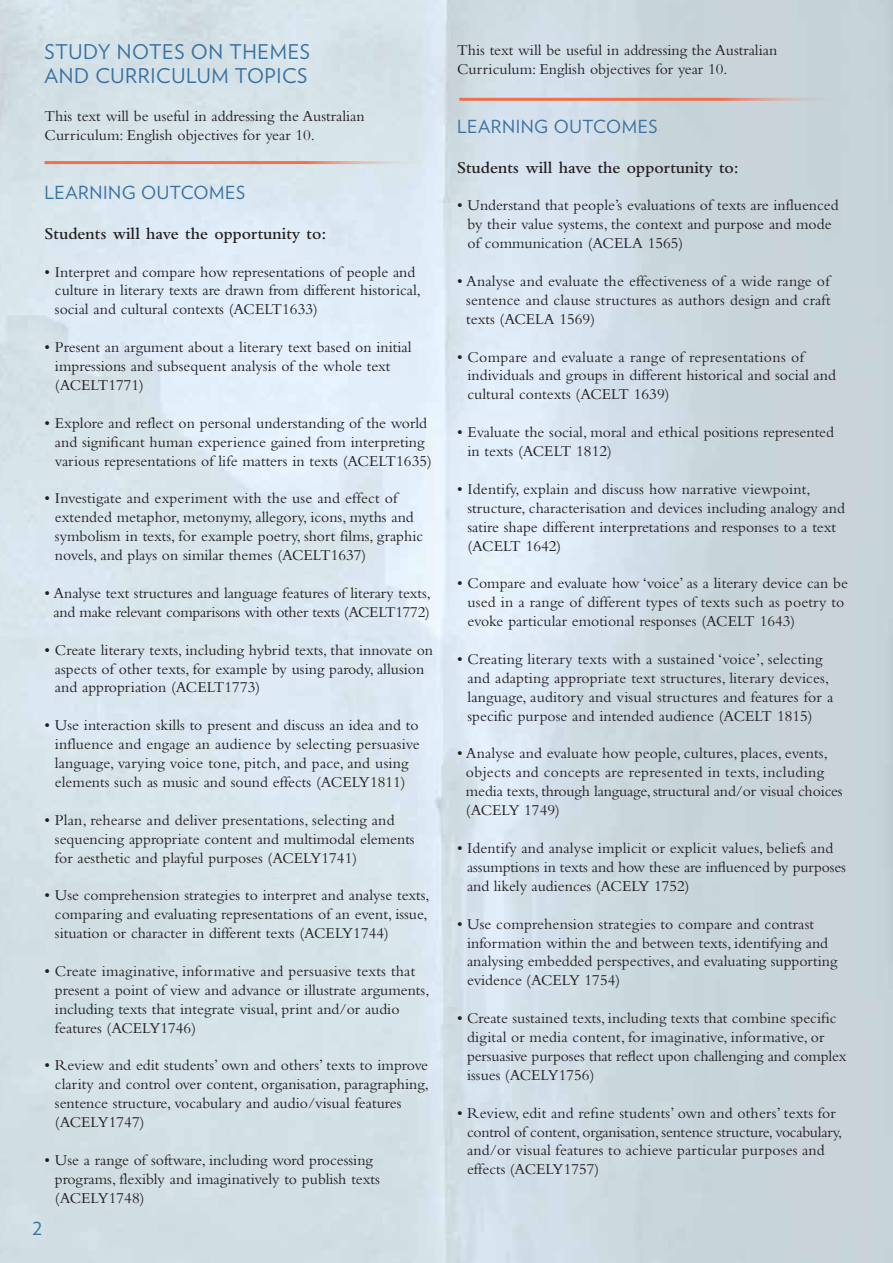
<style>
.page{position:relative;width:893px;height:1263px;background:#fff}
.page>*{position:absolute;margin:0;border:0;box-sizing:border-box;transform-origin:0 0}
.t1{font:20.25px/24.3px "Verlag";letter-spacing:.03em;color:#3972a2}
.t2{font:18px "Verlag";letter-spacing:.03em;color:#3972a2}
.t3{font:600 17.25px "Bembo";color:#231f20}
.t4{font:15.75px/18.9px "Bembo";color:#231f20}
</style>
<div class="page">
<hr style="left:45px;top:161px;width:389px;height:3px;background:#f36e4a">
<hr style="left:459px;top:98px;width:389px;height:3px;background:#f36e4a">
<p class="t1" style="left:45px;top:38px;width:267px">STUDY NOTES ON THEMES<br>AND CURRICULUM TOPICS</p>
<p class="t4" style="left:45px;top:106px;width:322px">This text will be useful in addressing the Australian<br>Curriculum: English objectives for year 10.</p>
<p class="t2" style="left:45px;top:179px;width:202px">LEARNING OUTCOMES</p>
<p class="t3" style="left:45px;top:224px;width:283px">Students will have the opportunity to:</p>
<p class="t4" style="left:55px;top:262px;width:368px;text-indent:-10px">• Interpret and compare how representations of people and culture in literary texts are drawn from different historical, social and cultural contexts (ACELT1633)</p>
<p class="t4" style="left:55px;top:337px;width:358px;text-indent:-10px">• Present an argument about a literary text based on initial impressions and subsequent analysis of the whole text (ACELT1771)</p>
<p class="t4" style="left:55px;top:413px;width:378px;text-indent:-10px">• Explore and reflect on personal understanding of the world and significant human experience gained from interpreting various representations of life matters in texts (ACELT1635)</p>
<p class="t4" style="left:55px;top:489px;width:370px;text-indent:-10px">• Investigate and experiment with the use and effect of extended metaphor, metonymy, allegory, icons, myths and symbolism in texts, for example poetry, short films, graphic novels, and plays on similar themes (ACELT1637)</p>
<p class="t4" style="left:45px;top:583px;width:388px;text-align:center">• Analyse text structures and language features of literary texts, and make relevant comparisons with other texts (ACELT1772)</p>
<p class="t4" style="left:55px;top:640px;width:380px;text-indent:-10px">• Create literary texts, including hybrid texts, that innovate on aspects of other texts, for example by using parody, allusion and appropriation (ACELT1773)</p>
<p class="t4" style="left:55px;top:715px;width:366px;text-indent:-10px">• Use interaction skills to present and discuss an idea and to influence and engage an audience by selecting persuasive language, varying voice tone, pitch, and pace, and using elements such as music and sound effects (ACELY1811)</p>
<p class="t4" style="left:55px;top:810px;width:361px;text-indent:-10px">• Plan, rehearse and deliver presentations, selecting and sequencing appropriate content and multimodal elements for aesthetic and playful purposes (ACELY1741)</p>
<p class="t4" style="left:55px;top:886px;width:376px;text-indent:-10px">• Use comprehension strategies to interpret and analyse texts, comparing and evaluating representations of an event, issue, situation or character in different texts (ACELY1744)</p>
<p class="t4" style="left:55px;top:961px;width:376px;text-indent:-10px">• Create imaginative, informative and persuasive texts that present a point of view and advance or illustrate arguments, including texts that integrate visual, print and/or audio features (ACELY1746)</p>
<p class="t4" style="left:55px;top:1056px;width:375px;text-indent:-10px">• Review and edit students’ own and others’ texts to improve clarity and control over content, organisation, paragraphing, sentence structure, vocabulary and audio/visual features (ACELY1747)</p>
<p class="t4" style="left:55px;top:1150px;width:326px;text-indent:-10px">• Use a range of software, including word processing programs, flexibly and imaginatively to publish texts (ACELY1748)</p>
<p class="t2" style="left:33px;top:1215px;width:11px">2</p>
<p class="t4" style="left:457px;top:40px;width:322px">This text will be useful in addressing the Australian<br>Curriculum: English objectives for year 10.</p>
<p class="t2" style="left:457px;top:113px;width:202px">LEARNING OUTCOMES</p>
<p class="t3" style="left:457px;top:158px;width:283px">Students will have the opportunity to:</p>
<p class="t4" style="left:467px;top:196px;width:373px;text-indent:-10px">• Understand that people’s evaluations of texts are influenced by their value systems, the context and purpose and mode of communication (ACELA 1565)</p>
<p class="t4" style="left:466px;top:271px;width:366px;text-align:justify;text-indent:-9px">• Analyse and evaluate the effectiveness of a wide range of sentence and clause structures as authors design and craft texts (ACELA 1569)</p>
<p class="t4" style="left:467px;top:347px;width:370px;text-indent:-10px">• Compare and evaluate a range of representations of individuals and groups in different historical and social and cultural contexts (ACELT 1639)</p>
<p class="t4" style="left:467px;top:422px;width:368px;text-indent:-10px">• Evaluate the social, moral and ethical positions represented in texts (ACELT 1812)</p>
<p class="t4" style="left:467px;top:479px;width:379px;text-indent:-10px">• Identify, explain and discuss how narrative viewpoint, structure, characterisation and devices including analogy and satire shape different interpretations and responses to a text (ACELT 1642)</p>
<p class="t4" style="left:467px;top:574px;width:382px;text-indent:-10px">• Compare and evaluate how ‘voice’ as a literary device can be used in a range of different types of texts such as poetry to evoke particular emotional responses (ACELT 1643)</p>
<p class="t4" style="left:467px;top:649px;width:367px;text-indent:-10px">• Creating literary texts with a sustained ‘voice’, selecting and adapting appropriate text structures, literary devices, language, auditory and visual structures and features for a specific purpose and intended audience (ACELT 1815)</p>
<p class="t4" style="left:466px;top:744px;width:378px;text-indent:-9px">• Analyse and evaluate how people, cultures, places, events, objects and concepts are represented in texts, including media texts, through language, structural and/or visual choices (ACELY 1749)</p>
<p class="t4" style="left:467px;top:838px;width:380px;text-indent:-10px">• Identify and analyse implicit or explicit values, beliefs and assumptions in texts and how these are influenced by purposes and likely audiences (ACELY 1752)</p>
<p class="t4" style="left:467px;top:914px;width:372px;text-indent:-10px">• Use comprehension strategies to compare and contrast information within the and between texts, identifying and analysing embedded perspectives, and evaluating supporting evidence (ACELY 1754)</p>
<p class="t4" style="left:467px;top:1008px;width:381px;text-indent:-10px">• Create sustained texts, including texts that combine specific digital or media content, for imaginative, informative, or persuasive purposes that reflect upon challenging and complex issues (ACELY1756)</p>
<p class="t4" style="left:467px;top:1103px;width:377px;text-indent:-10px">• Review, edit and refine students’ own and others’ texts for control of content, organisation, sentence structure, vocabulary, and/or visual features to achieve particular purposes and effects (ACELY1757)</p>
</div>
